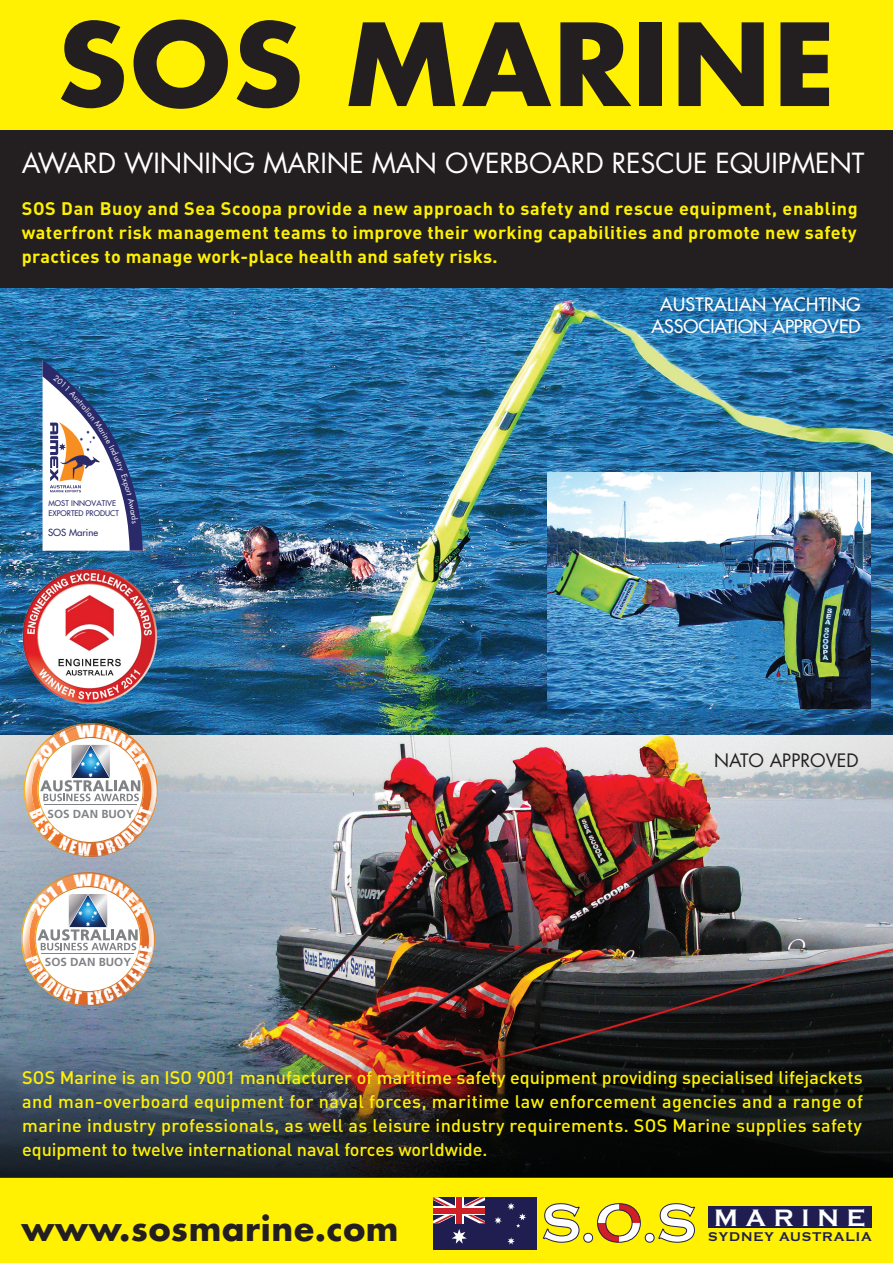
<style>
.page{position:relative;width:893px;height:1263px;background:#fff}
.page>*{position:absolute;margin:0;border:0;box-sizing:border-box;transform-origin:0 0}
.t1{font:700 111px "Futura";letter-spacing:.02em;color:#231f20}
.t2{font:700 55.8px "Copperplate Gothic";color:#fff}
.t3{font:700 33px "Futura";letter-spacing:.02em;color:#231f20}
.t4{font:27px "Futura";letter-spacing:-.005em;color:#fff}
.t5{font:700 24.6px "Copperplate Gothic";letter-spacing:.32em;color:#fff}
.t6{font:500 18px/24px "DIN";color:#fff101;text-align:justify}
.t7{font:700 18px/24px "DIN";letter-spacing:.02em;color:#fff101;text-align:justify}
.t8{font:18px/21.6px "Futura";color:#fff;text-align:center}
.t9{font:18px "Futura";color:#231f20}
.t10{font:700 13.2px "Copperplate Gothic";letter-spacing:.075em;color:#201e51}
.t11{font:700 11.7px "PF Catalog";color:#808285}
.t12{font:9.6px "Futura LT";color:#2a2a6b}
.t13{font:7.65px/10.4px "Futura LT";letter-spacing:.005em;color:#2a2a6b}
</style>
<div class="page">
<img style="left:0;top:734px;width:893px;height:307px">
<img style="left:0;top:287px;width:893px;height:447px">
<img style="left:548px;top:472px;width:323px;height:236px">
<div style="left:0;top:0;width:893px;height:174px;background:#fff101"></div>
<div style="left:0;top:1178px;width:893px;height:85px;background:#fff101"></div>
<div style="left:0;top:130px;width:893px;height:157px;background:#231f20"></div>
<img style="left:0;top:1041px;width:893px;height:137px">
<div style="left:433px;top:1197px;width:104px;height:52px;background:#201e51"></div>
<svg style="left:433px;top:1197px;width:52px;height:26px"></svg>
<svg style="left:452px;top:1229px;width:15px;height:15px"></svg>
<svg style="left:507px;top:1237px;width:8px;height:7px"></svg>
<svg style="left:494px;top:1203px;width:32px;height:24px"></svg>
<div style="left:708px;top:1206px;width:164px;height:22px;background:#201e51"></div>
<svg style="left:543px;top:1203px;width:152px;height:40px"></svg>
<img style="left:20px;top:566px;width:140px;height:141px">
<svg style="left:43px;top:360px;width:100px;height:191px"></svg>
<img style="left:21px;top:872px;width:134px;height:134px">
<img style="left:24px;top:723px;width:134px;height:134px">
<h1 class="t1" style="left:58px;top:-13px;width:779px">SOS MARINE</h1>
<h3 class="t4" style="left:22px;top:144px;width:844px">AWARD WINNING MARINE MAN OVERBOARD RESCUE EQUIPMENT</h3>
<p class="t7" style="left:22px;top:196px;width:838px">SOS Dan Buoy and Sea Scoopa provide a new approach to safety and rescue equipment, enabling waterfront risk management teams to improve their working capabilities and promote new safety practices to manage work-place health and safety risks.</p>
<p class="t13" style="left:48px;top:498px;width:72px">MOST INNOVATIVE<br>EXPORTED PRODUCT</p>
<p class="t12" style="left:48px;top:526px;width:52px">SOS Marine</p>
<p class="t11" style="left:48px;top:807px;width:88px">SOS DAN BUOY</p>
<p class="t11" style="left:45px;top:955px;width:88px">SOS DAN BUOY</p>
<p class="t8" style="left:651px;top:294px;width:210px">AUSTRALIAN YACHTING<br>ASSOCIATION APPROVED</p>
<p class="t9" style="left:714px;top:748px;width:146px">NATO APPROVED</p>
<p class="t6" style="left:22px;top:1065px;width:842px">SOS Marine is an ISO 9001 manufacturer of maritime safety equipment providing specialised lifejackets and man-overboard equipment for naval forces, maritime law enforcement agencies and a range of marine industry professionals, as well as leisure industry requirements. SOS Marine supplies safety equipment to twelve international naval forces worldwide.</p>
<h3 class="t3" style="left:22px;top:1206px;width:378px">www.sosmarine.com</h3>
<h2 class="t2" style="left:541px;top:1192px;width:157px">S.O.S</h2>
<h3 class="t5" style="left:714px;top:1204px;width:153px">MARINE</h3>
<p class="t10" style="left:708px;top:1229px;width:165px">SYDNEY AUSTRALIA</p>
</div>
